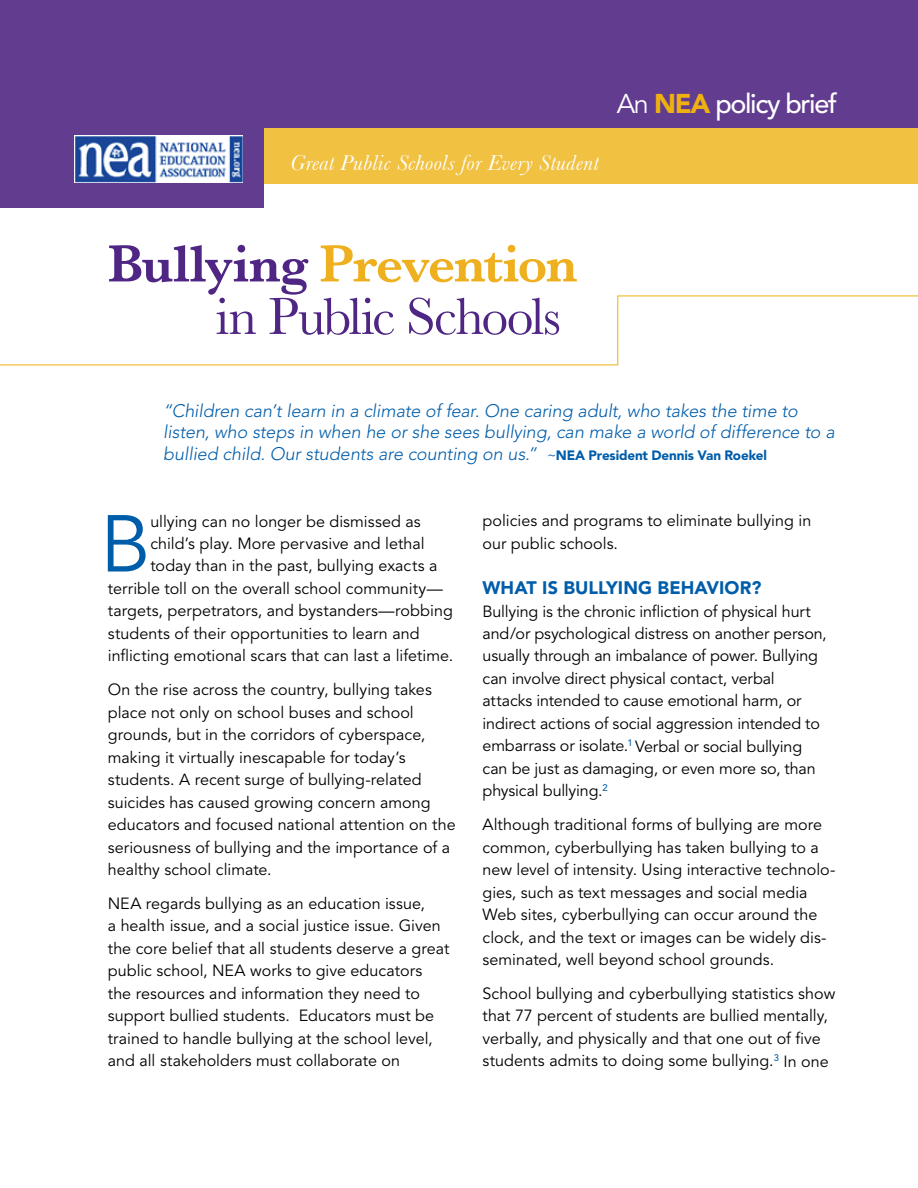
<style>
.page{position:relative;width:918px;height:1188px;background:#fff}
.page>*{position:absolute;margin:0;border:0;box-sizing:border-box;transform-origin:0 0}
.t1{font:79.65px "Avenir";color:#005daa}
.t2{font:54px/52.5px "Baskerville";letter-spacing:-.03em;color:#4f2683}
.t3{font:500 27px "Avenir";letter-spacing:-.05em;color:#fff}
.t4{font:900 27px "Avenir";color:#eeb111}
.t5{font:italic 22.5px "Baskerville";letter-spacing:.015em;color:#fff}
.t6{font:italic 300 18px/21.6px "Avenir";color:#005daa}
.t7{font:900 18px "Avenir";color:#005daa}
.t8{font:16.2px/22.5px "Avenir";color:#000}
.t9{font:900 13.5px "Avenir";letter-spacing:-.015em;color:#005daa}
.s1{font-weight:400;color:#fff}
.s2{font-weight:600}
.s3{font-weight:600;color:#eeb01f}
.s4{font-size:15px}
.s5{font-weight:900;font-style:normal;font-size:13.5px}
</style>
<div class="page">
<div style="left:257px;top:87px;width:661px;height:97px;background:#f1c141"></div>
<div style="left:0;top:0;width:918px;height:127px;background:#613c8f"></div>
<div style="left:0;top:126px;width:264px;height:82px;background:#613c8f"></div>
<svg style="left:0;top:295px;width:918px;height:71px"></svg>
<img style="left:74px;top:136px;width:169px;height:46px">
<h3 class="t5" style="left:290px;top:149px;width:310px">Great Public Schools for Every Student</h3>
<h3 class="t4" style="left:617px;top:87px;width:57px"><span class="s1">An</span> NEA</h3>
<h3 class="t3" style="left:715px;top:88px;width:123px">policy brief</h3>
<h2 class="t2" style="left:216px;top:237px;width:363px;text-indent:-108px"><span class="s2">Bullying</span> <span class="s3">Prevention </span>in Public Schools</h2>
<p class="t6" style="left:163px;top:400px;width:673px">“Children can’t learn in a climate of fear. One caring adult, who takes the time to listen, who steps in when he or she sees bullying, can make a world of difference to a bullied child. Our students are counting on us.” <span class="s4">~</span><span class="s5">NEA</span></p>
<p class="t9" style="left:588px;top:447px;width:180px">President Dennis Van Roekel</p>
<h1 class="t1" style="left:100px;top:498px;width:52px">B</h1>
<p class="t8" style="left:150px;top:510px;width:272px">ullying can no longer be dismissed as</p>
<p class="t8" style="left:150px;top:533px;width:276px">child’s play. More pervasive and lethal</p>
<p class="t8" style="left:150px;top:555px;width:289px">today than in the past, bullying exacts a</p>
<p class="t8" style="left:108px;top:578px;width:337px">terrible toll on the overall school community—</p>
<p class="t8" style="left:108px;top:600px;width:347px">targets, perpetrators, and bystanders—robbing</p>
<p class="t8" style="left:108px;top:623px;width:313px">students of their opportunities to learn and</p>
<p class="t8" style="left:108px;top:645px;width:347px">inflicting emotional scars that can last a lifetime.</p>
<p class="t8" style="left:108px;top:679px;width:349px">On the rise across the country, bullying takes place not only on school buses and school grounds, but in the corridors of cyberspace, making it virtually inescapable for today’s students. A recent surge of bullying-related suicides has caused growing concern among educators and focused national attention on the seriousness of bullying and the importance of a healthy school climate.</p>
<p class="t8" style="left:108px;top:893px;width:343px">NEA regards bullying as an education issue,<br>a health issue, and a social justice issue. Given the core belief that all students deserve a great public school, NEA works to give educators the resources and information they need to support bullied students. Educators must be trained to handle bullying at the school level, and all stakeholders must collaborate on</p>
<p class="t8" style="left:483px;top:510px;width:330px">policies and programs to eliminate bullying in our public schools.</p>
<p class="t7" style="left:483px;top:577px;width:281px">What Is Bullying Behavior?</p>
<p class="t8" style="left:483px;top:600px;width:346px">Bullying is the chronic infliction of physical hurt and/or psychological distress on another person, usually through an imbalance of power. Bullying can involve direct physical contact, verbal attacks intended to cause emotional harm, or indirect actions of social aggression intended to embarrass or isolate.<sup>1</sup> Verbal or social bullying can be just as damaging, or even more so, than physical bullying.<sup>2</sup></p>
<p class="t8" style="left:483px;top:814px;width:355px">Although traditional forms of bullying are more common, cyberbullying has taken bullying to a new level of intensity. Using interactive technolo&shy;gies, such as text messages and social media Web sites, cyberbullying can occur around the clock, and the text or images can be widely dis&shy;seminated, well beyond school grounds.</p>
<p class="t8" style="left:483px;top:983px;width:354px">School bullying and cyberbullying statistics show that 77 percent of students are bullied mentally, verbally, and physically and that one out of five students admits to doing some bullying.<sup>3</sup> In one</p>
</div>
